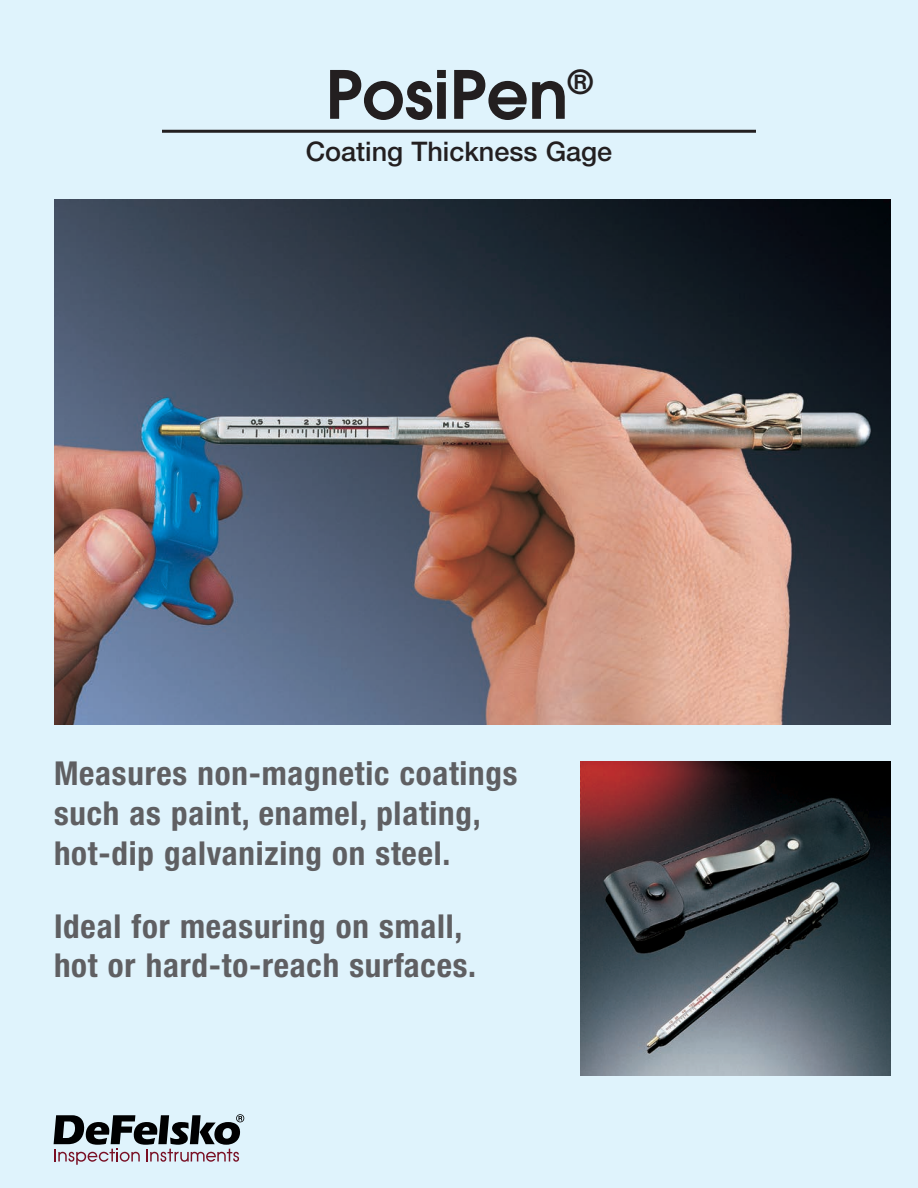
<style>
.page{position:relative;width:918px;height:1188px;background:#dff3fc}
.page>*{position:absolute;margin:0;border:0;box-sizing:border-box;transform-origin:0 0}
.t1{font:600 66px "Avant Garde";color:#231f20}
.t2{font:700 condensed 33px/39.6px "Helvetica Neue";letter-spacing:.025em;color:#5f5f62}
.t3{font:500 27px "Helvetica Neue";color:#231f20}
</style>
<div class="page">
<img style="left:54px;top:200px;width:837px;height:524px">
<img style="left:580px;top:762px;width:311px;height:314px">
<hr style="left:162px;top:130px;width:594px;height:3px;background:#231f20">
<svg style="left:54px;top:1114px;width:190px;height:51px"></svg>
<h1 class="t1" style="left:325px;top:70px;width:269px">PosiPen<sup>®</sup></h1>
<p class="t3" style="left:306px;top:141px;width:308px">Coating Thickness Gage</p>
<p class="t2" style="left:54px;top:757px;width:465px">Measures non-magnetic coatings such as paint, enamel, plating, hot-dip galvanizing on steel.</p>
<p class="t2" style="left:54px;top:909px;width:424px">Ideal for measuring on small, hot or hard-to-reach surfaces.</p>
</div>
